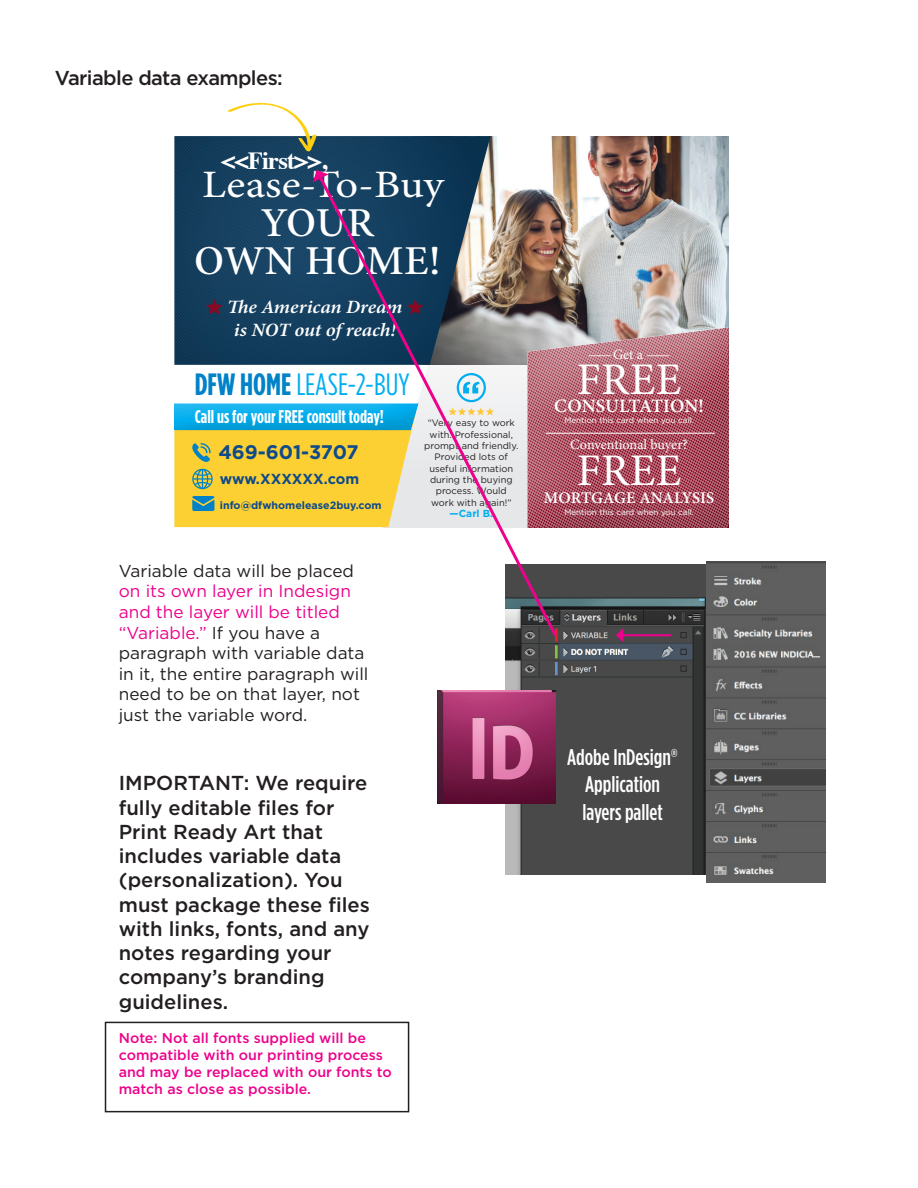
<style>
.page{position:relative;width:918px;height:1188px;background:#fff}
.page>*{position:absolute;margin:0;border:0;box-sizing:border-box;transform-origin:0 0}
.t1{font:45.3px "Minion Pro";letter-spacing:.01em;color:#fff}
.t2{font:500 condensed 41.55px/38.4px "Minion Pro";letter-spacing:-.01em;color:#fff;text-align:center;scale:1.15 1}
.t3{font:38.85px "Minion Pro";letter-spacing:-.005em;color:#fff;scale:1.15 1}
.t4{font:30.75px "Gotham Condensed";color:#00aeef}
.t5{font:700 24.6px "Times";letter-spacing:-.03em;color:#fff}
.t6{font:500 22.65px/27.2px "Gotham Condensed";color:#fff;text-align:center}
.t7{font:500 20.25px/24.3px "Gotham";color:#231f20}
.t8{font:500 20.1px "Gotham";letter-spacing:-.03em;color:#231f20}
.t9{font:700 19.65px "Gotham";letter-spacing:-.01em;color:#0f4a8a}
.t10{font:italic 600 condensed 19.05px/22.8px "Minion Pro";letter-spacing:-.005em;color:#fff;text-align:center;scale:1.15 1}
.t11{font:600 18.9px "Minion Pro";color:#fff}
.t12{font:700 18.45px "Gotham Condensed";color:#fff}
.t13{font:17.25px/20.7px "Gotham";color:#231f20}
.t14{font:600 16.35px "Minion Pro";color:#fff}
.t15{font:700 14.55px "Gotham";color:#0f4a8a}
.t16{font:500 14.25px/17.1px "Gotham";color:#ed028c}
.t17{font:14.1px "Minion Pro";letter-spacing:-.005em;color:#fff}
.t18{font:700 10.65px "Gotham";color:#0f4a8a}
.t19{font:700 10.2px "Gotham";color:#00aeef}
.t20{font:9.3px/11.2px "Gotham";color:#231f20;text-align:center}
.t21{font:8.1px "Gotham";color:#fff}
.s1{font-weight:700;color:#0082c8}
.s2{color:#ed028c}
</style>
<div class="page">
<img style="left:505px;top:565px;width:201px;height:309px">
<hr style="left:622px;top:634px;width:49px;height:2px;background:#ed028c">
<svg style="left:616px;top:628px;width:7px;height:14px"></svg>
<img style="left:437px;top:691px;width:118px;height:113px">
<img style="left:706px;top:562px;width:119px;height:320px">
<div style="left:105px;top:1022px;width:304px;height:90px;border:2px solid #231f20"></div>
<svg style="left:316px;top:527px;width:243px;height:112px"></svg>
<img style="left:174px;top:102px;width:554px;height:425px">
<p class="t8" style="left:55px;top:65px;width:229px">Variable data examples:</p>
<p class="t5" style="left:221px;top:137px;width:108px">&lt;&lt;First&gt;&gt;,</p>
<h3 class="t3" style="left:202px;top:158px;width:212px">Lease-To-Buy</h3>
<h2 class="t2" style="left:194px;top:204px;width:216px">YOUR<br>OWN HOME!</h2>
<p class="t10" style="left:227px;top:295px;width:154px">The American Dream is NOT out of reach!</p>
<h3 class="t4" style="left:195px;top:367px;width:216px"><span class="s1">DFW HOME</span> LEASE-2-BUY</h3>
<p class="t12" style="left:195px;top:406px;width:191px">Call us for your FREE consult today!</p>
<p class="t9" style="left:218px;top:439px;width:142px">469-601-3707</p>
<p class="t15" style="left:220px;top:469px;width:141px">www.XXXXXX.com</p>
<p class="t18" style="left:220px;top:498px;width:163px">info@dfwhomelease2buy.com</p>
<p class="t20" style="left:424px;top:417px;width:96px">“Very easy to work with. Professional, prompt and friendly.<br>Provided lots of useful information during the buying process. Would work with again!”</p>
<p class="t19" style="left:450px;top:507px;width:45px">—Carl B.</p>
<p class="t13" style="left:119px;top:560px;width:237px">Variable data will be placed</p>
<p class="t13" style="left:119px;top:580px;width:251px"><span class="s2">on its own layer in Indesign and the layer will be titled “Variable.”</span> If you have a paragraph with variable data in it, the entire paragraph will need to be on that layer, not just the variable word.</p>
<p class="t7" style="left:119px;top:771px;width:253px">IMPORTANT: We require fully editable files for<br>Print Ready Art that includes variable data (personalization). You must package these files with links, fonts, and any notes regarding your company’s branding guidelines.</p>
<p class="t16" style="left:119px;top:1029px;width:274px">Note: Not all fonts supplied will be compatible with our printing process and may be replaced with our fonts to match as close as possible.</p>
<p class="t17" style="left:588px;top:345px;width:83px">—— Get a ——</p>
<h1 class="t1" style="left:577px;top:349px;width:106px">FREE</h1>
<p class="t11" style="left:554px;top:392px;width:151px">CONSULTATION!</p>
<p class="t21" style="left:564px;top:416px;width:131px">Mention this card when you call.</p>
<p class="t17" style="left:570px;top:435px;width:119px">Conventional buyer?</p>
<h1 class="t1" style="left:577px;top:440px;width:106px">FREE</h1>
<p class="t14" style="left:544px;top:486px;width:172px">MORTGAGE ANALYSIS</p>
<p class="t21" style="left:564px;top:507px;width:131px">Mention this card when you call.</p>
<p class="t6" style="left:567px;top:744px;width:112px">Adobe InDesign®<br>Application layers pallet</p>
</div>
